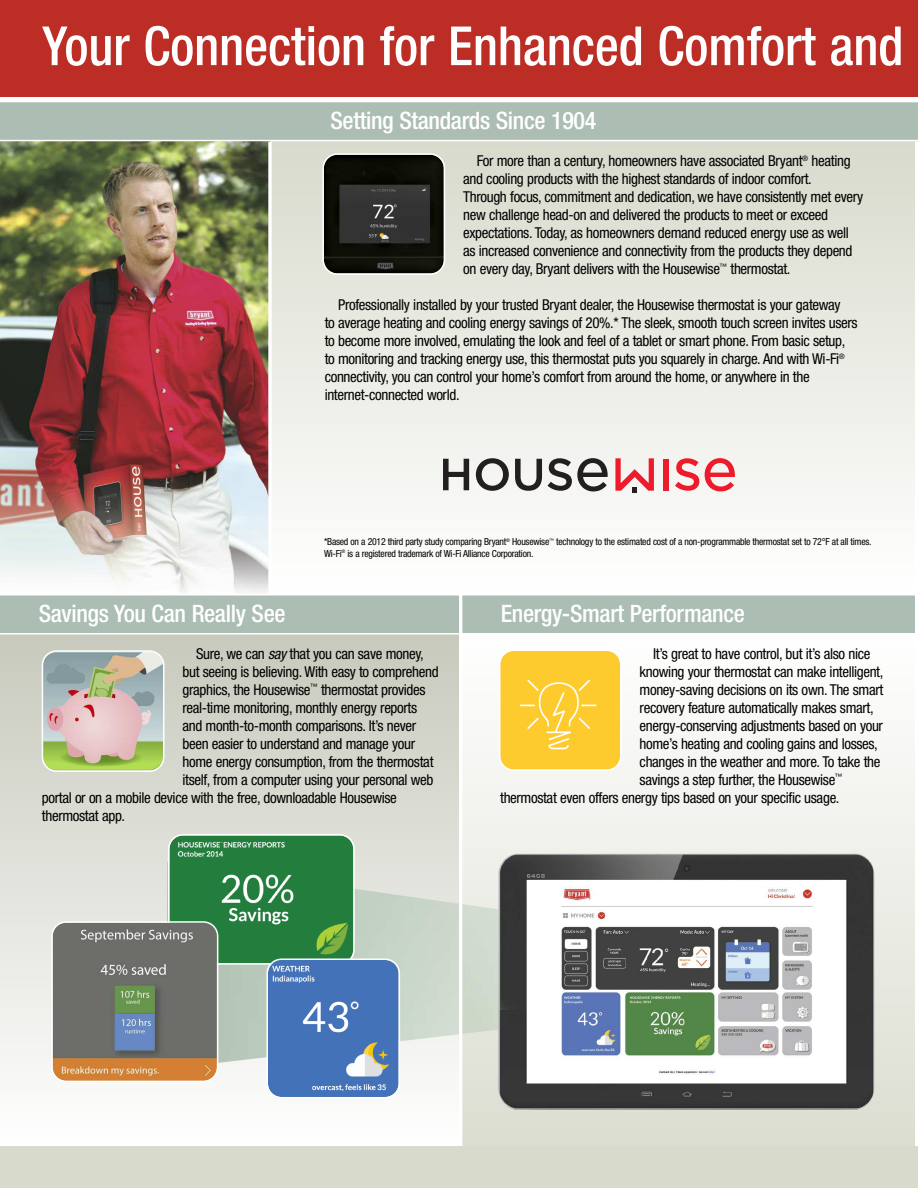
<style>
.page{position:relative;width:918px;height:1188px;background:#fff}
.page>*{position:absolute;margin:0;border:0;box-sizing:border-box;transform-origin:0 0}
.t1{font:500 condensed 54px "Helvetica Neue";color:#fff;scale:.96 1}
.t2{font:500 condensed 24px "Helvetica Neue";letter-spacing:-.015em;color:#fff}
.t3{font:condensed 15px/18px "Helvetica Neue";letter-spacing:-.025em;color:#000}
.t4{font:condensed 9.75px/11.7px "Helvetica Neue";letter-spacing:-.025em;color:#000}
.s1{font-style:italic}
</style>
<div class="page">
<img style="left:0;top:142px;width:268px;height:451px">
<div style="left:270px;top:142px;width:648px;height:452px;background:linear-gradient(to bottom,#d8dacc,#fff)"></div>
<div style="left:0;top:623px;width:459px;height:525px;background:linear-gradient(to bottom,#c6c8bb,#fefefe)"></div>
<div style="left:460px;top:625px;width:458px;height:563px;background:linear-gradient(to bottom,#fff,#d9dbce)"></div>
<div style="left:0;top:0;width:918px;height:97px;background:#bc2e25"></div>
<div style="left:0;top:595px;width:915px;height:39px;background:#acbdb3"></div>
<div style="left:0;top:102px;width:918px;height:38px;background:#acbdb3"></div>
<hr style="left:915px;top:142px;width:3px;height:1005px;background:#fff">
<svg style="left:499px;top:649px;width:123px;height:122px;background:#fdd044"></svg>
<img style="left:42px;top:650px;width:123px;height:122px">
<svg style="left:322px;top:153px;width:123px;height:122px;background:#2b2c27"></svg>
<svg style="left:615px;top:458px;width:39px;height:35px"></svg>
<div style="left:663px;top:459px;width:6px;height:31px;background:#ee1b2c"></div>
<svg style="left:675px;top:458px;width:24px;height:33px"></svg>
<svg style="left:705px;top:458px;width:30px;height:33px"></svg>
<svg style="left:443px;top:459px;width:26px;height:31px"></svg>
<svg style="left:476px;top:458px;width:33px;height:33px"></svg>
<svg style="left:515px;top:459px;width:27px;height:32px"></svg>
<svg style="left:548px;top:458px;width:60px;height:33px"></svg>
<img style="left:462px;top:904px;width:36px;height:130px">
<img style="left:400px;top:862px;width:59px;height:207px">
<svg style="left:51px;top:834px;width:349px;height:264px;background:#819c94"></svg>
<img style="left:498px;top:853px;width:377px;height:257px">
<hr style="left:459px;top:594px;width:3px;height:554px;background:#fff">
<div style="left:0;top:1146px;width:918px;height:42px;background:#d8dacc"></div>
<svg style="left:268px;top:142px;width:4px;height:452px"></svg>
<h1 class="t1" style="left:42px;top:27px;width:898px">Your Connection for Enhanced Comfort and</h1>
<h2 class="t2" style="left:331px;top:112px;width:267px">Setting Standards Since 1904</h2>
<p class="t3" style="left:463px;top:153px;width:401px;text-indent:14px">For more than a century, homeowners have associated Bryant<sup>®</sup> heating and cooling products with the highest standards of indoor comfort.<br>Through focus, commitment and dedication, we have consistently met every new challenge head-on and delivered the products to meet or exceed expectations. Today, as homeowners demand reduced energy use as well as increased convenience and connectivity from the products they depend on every day, Bryant delivers with the Housewise<sup>™</sup> thermostat.</p>
<p class="t3" style="left:325px;top:297px;width:534px;text-indent:14px">Professionally installed by your trusted Bryant dealer, the Housewise thermostat is your gateway<br>to average heating and cooling energy savings of 20%.* The sleek, smooth touch screen invites users to become more involved, emulating the look and feel of a tablet or smart phone. From basic setup, to monitoring and tracking energy use, this thermostat puts you squarely in charge. And with Wi-Fi<sup>® </sup>connectivity, you can control your home’s comfort from around the home, or anywhere in the internet-connected world.</p>
<h2 class="t2" style="left:39px;top:605px;width:248px">Savings You Can Really See</h2>
<p class="t4" style="left:324px;top:537px;width:549px">*Based on a 2012 third party study comparing Bryant<sup>®</sup> Housewise<sup>™</sup> technology to the estimated cost of a non-programmable thermostat set to 72°F at all times.<br>Wi-Fi<sup>®</sup> is a registered trademark of Wi-Fi Alliance Corporation.</p>
<h2 class="t2" style="left:501px;top:605px;width:246px">Energy-Smart Performance</h2>
<p class="t3" style="left:196px;top:646px;width:229px">Sure, we can <span class="s1">say</span> that you can save money,</p>
<p class="t3" style="left:183px;top:664px;width:258px">but seeing is believing. With easy to comprehend</p>
<p class="t3" style="left:183px;top:682px;width:245px">graphics, the Housewise<sup>™</sup> thermostat provides</p>
<p class="t3" style="left:183px;top:700px;width:236px">real-time monitoring, monthly energy reports</p>
<p class="t3" style="left:183px;top:718px;width:235px">and month-to-month comparisons. It’s never</p>
<p class="t3" style="left:183px;top:736px;width:234px">been easier to understand and manage your</p>
<p class="t3" style="left:183px;top:754px;width:253px">home energy consumption, from the thermostat</p>
<p class="t3" style="left:183px;top:772px;width:252px">itself, from a computer using your personal web</p>
<p class="t3" style="left:42px;top:790px;width:356px">portal or on a mobile device with the free, downloadable Housewise</p>
<p class="t3" style="left:42px;top:808px;width:85px">thermostat app.</p>
<p class="t3" style="left:653px;top:646px;width:219px">It’s great to have control, but it’s also nice</p>
<p class="t3" style="left:640px;top:664px;width:245px">knowing your thermostat can make intelligent,</p>
<p class="t3" style="left:640px;top:682px;width:245px">money-saving decisions on its own. The smart</p>
<p class="t3" style="left:640px;top:700px;width:236px">recovery feature automatically makes smart,</p>
<p class="t3" style="left:640px;top:718px;width:245px">energy-conserving adjustments based on your</p>
<p class="t3" style="left:640px;top:736px;width:240px">home’s heating and cooling gains and losses,</p>
<p class="t3" style="left:640px;top:754px;width:242px">changes in the weather and more. To take the</p>
<p class="t3" style="left:640px;top:772px;width:204px">savings a step further, the Housewise<sup>™</sup></p>
<p class="t3" style="left:500px;top:790px;width:341px">thermostat even offers energy tips based on your specific usage.</p>
</div>
